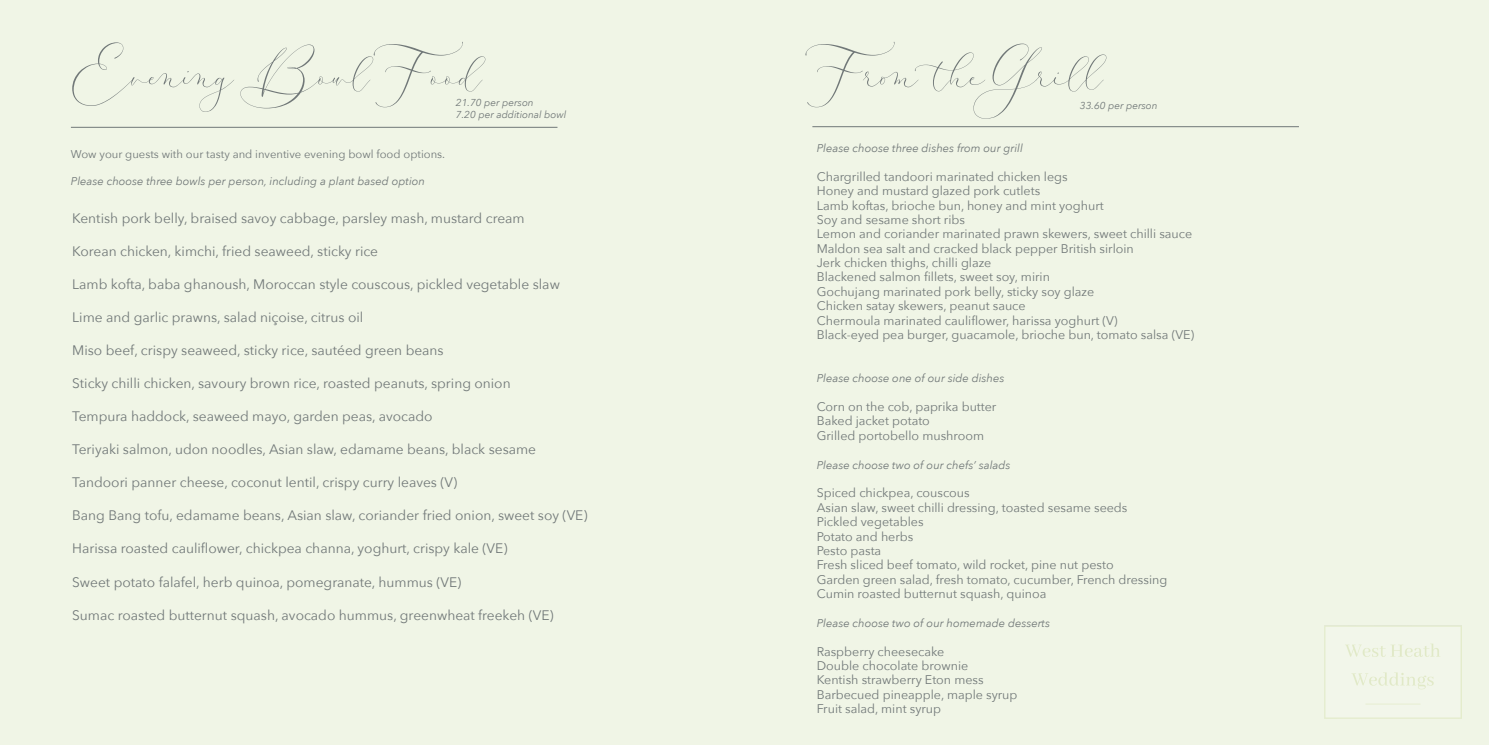
<style>
.page{position:relative;width:1489px;height:745px;background:#fff}
.page>*{position:absolute;margin:0;border:0;box-sizing:border-box;transform-origin:0 0}
.t1{font:56.25px "Modella Demo";color:#717878}
.t2{font:13.75px "Avenir Next";color:#717878}
.t3{font:12.5px "Avenir Next";color:#717878}
.t4{font:italic 11.25px "Avenir Next";color:#717878}
.t5{font:11.25px "Avenir Next";color:#717878}
.t6{font:italic 10px "Avenir Next";color:#717878}
</style>
<div class="page">
<div style="left:0;top:0;width:1488px;height:744px;background:#f0f5e6"></div>
<hr style="left:71px;top:127px;width:486px;height:1px;background:#717878">
<hr style="left:812px;top:126px;width:486px;height:1px;background:#717878">
<img style="left:1324px;top:625px;width:137px;height:93px">
<p class="t1" style="left:72px;top:35px;width:411px">Evening Bowl Food</p>
<p class="t6" style="left:456px;top:94px;width:79px">21.70 per person</p>
<p class="t6" style="left:456px;top:106px;width:112px">7.20 per additional bowl</p>
<p class="t5" style="left:71px;top:144px;width:376px">Wow your guests with our tasty and inventive evening bowl food options.</p>
<p class="t4" style="left:71px;top:171px;width:355px">Please choose three bowls per person, including a plant based option</p>
<p class="t2" style="left:72px;top:206px;width:454px">Kentish pork belly, braised savoy cabbage, parsley mash, mustard cream</p>
<p class="t2" style="left:72px;top:239px;width:307px">Korean chicken, kimchi, fried seaweed, sticky rice</p>
<p class="t2" style="left:72px;top:272px;width:489px">Lamb kofta, baba ghanoush, Moroccan style couscous, pickled vegetable slaw</p>
<p class="t2" style="left:72px;top:305px;width:293px">Lime and garlic prawns, salad niçoise, citrus oil</p>
<p class="t2" style="left:72px;top:338px;width:373px">Miso beef, crispy seaweed, sticky rice, sautéed green beans</p>
<p class="t2" style="left:72px;top:371px;width:440px">Sticky chilli chicken, savoury brown rice, roasted peanuts, spring onion</p>
<p class="t2" style="left:72px;top:404px;width:362px">Tempura haddock, seaweed mayo, garden peas, avocado</p>
<p class="t2" style="left:72px;top:437px;width:465px">Teriyaki salmon, udon noodles, Asian slaw, edamame beans, black sesame</p>
<p class="t2" style="left:72px;top:470px;width:386px">Tandoori panner cheese, coconut lentil, crispy curry leaves (V)</p>
<p class="t2" style="left:72px;top:503px;width:517px">Bang Bang tofu, edamame beans, Asian slaw, coriander fried onion, sweet soy (VE)</p>
<p class="t2" style="left:72px;top:536px;width:437px">Harissa roasted cauliflower, chickpea channa, yoghurt, crispy kale (VE)</p>
<p class="t2" style="left:72px;top:569px;width:390px">Sweet potato falafel, herb quinoa, pomegranate, hummus (VE)</p>
<p class="t2" style="left:72px;top:602px;width:483px">Sumac roasted butternut squash, avocado hummus, greenwheat freekeh (VE)</p>
<p class="t1" style="left:816px;top:35px;width:291px">From theGrill</p>
<p class="t6" style="left:1079px;top:97px;width:79px">33.60 per person</p>
<p class="t4" style="left:816px;top:138px;width:208px">Please choose three dishes from our grill</p>
<p class="t3" style="left:816px;top:166px;width:252px">Chargrilled tandoori marinated chicken legs</p>
<p class="t3" style="left:816px;top:180px;width:225px">Honey and mustard glazed pork cutlets</p>
<p class="t3" style="left:816px;top:194px;width:288px">Lamb koftas, brioche bun, honey and mint yoghurt</p>
<p class="t3" style="left:816px;top:209px;width:150px">Soy and sesame short ribs</p>
<p class="t3" style="left:816px;top:223px;width:377px">Lemon and coriander marinated prawn skewers, sweet chilli sauce</p>
<p class="t3" style="left:816px;top:237px;width:318px">Maldon sea salt and cracked black pepper British sirloin</p>
<p class="t3" style="left:816px;top:252px;width:176px">Jerk chicken thighs, chilli glaze</p>
<p class="t3" style="left:816px;top:266px;width:235px">Blackened salmon fillets, sweet soy, mirin</p>
<p class="t3" style="left:816px;top:281px;width:279px">Gochujang marinated pork belly, sticky soy glaze</p>
<p class="t3" style="left:816px;top:295px;width:210px">Chicken satay skewers, peanut sauce</p>
<p class="t3" style="left:816px;top:309px;width:302px">Chermoula marinated cauliflower, harissa yoghurt (V)</p>
<p class="t3" style="left:816px;top:324px;width:379px">Black-eyed pea burger, guacamole, brioche bun, tomato salsa (VE)</p>
<p class="t4" style="left:816px;top:368px;width:189px">Please choose one of our side dishes</p>
<p class="t3" style="left:816px;top:396px;width:181px">Corn on the cob, paprika butter</p>
<p class="t3" style="left:816px;top:410px;width:115px">Baked jacket potato</p>
<p class="t3" style="left:816px;top:424px;width:169px">Grilled portobello mushroom</p>
<p class="t4" style="left:816px;top:455px;width:195px">Please choose two of our chefs’ salads</p>
<p class="t3" style="left:816px;top:482px;width:154px">Spiced chickpea, couscous</p>
<p class="t3" style="left:816px;top:496px;width:312px">Asian slaw, sweet chilli dressing, toasted sesame seeds</p>
<p class="t3" style="left:816px;top:511px;width:108px">Pickled vegetables</p>
<p class="t3" style="left:816px;top:525px;width:98px">Potato and herbs</p>
<p class="t3" style="left:816px;top:539px;width:66px">Pesto pasta</p>
<p class="t3" style="left:816px;top:554px;width:298px">Fresh sliced beef tomato, wild rocket, pine nut pesto</p>
<p class="t3" style="left:816px;top:568px;width:352px">Garden green salad, fresh tomato, cucumber, French dressing</p>
<p class="t3" style="left:816px;top:582px;width:231px">Cumin roasted butternut squash, quinoa</p>
<p class="t4" style="left:816px;top:613px;width:235px">Please choose two of our homemade desserts</p>
<p class="t3" style="left:816px;top:640px;width:129px">Raspberry cheesecake</p>
<p class="t3" style="left:816px;top:654px;width:153px">Double chocolate brownie</p>
<p class="t3" style="left:816px;top:669px;width:168px">Kentish strawberry Eton mess</p>
<p class="t3" style="left:816px;top:683px;width:202px">Barbecued pineapple, maple syrup</p>
<p class="t3" style="left:816px;top:697px;width:126px">Fruit salad, mint syrup</p>
</div>
